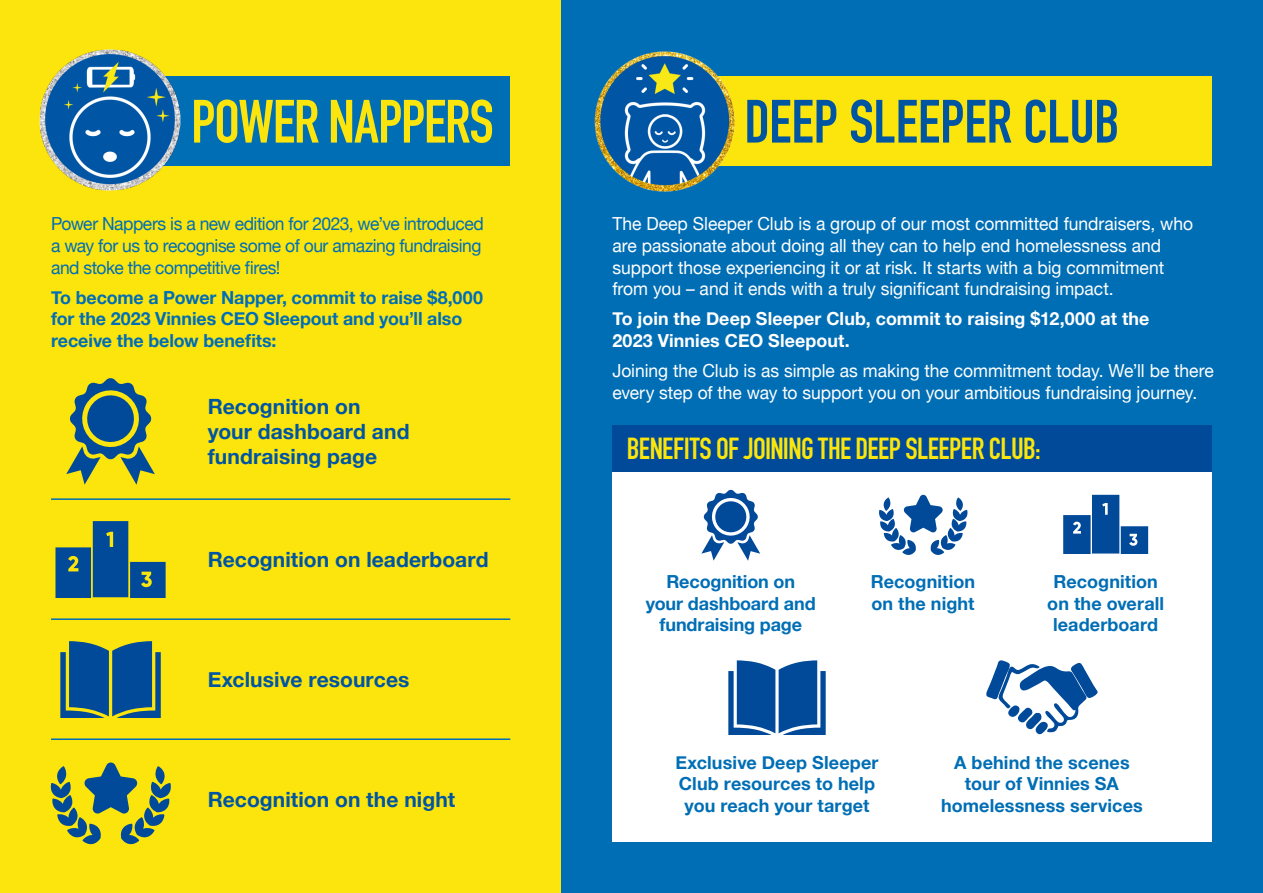
<style>
.page{position:relative;width:1263px;height:893px;background:#fff}
.page>*{position:absolute;margin:0;border:0;box-sizing:border-box;transform-origin:0 0}
.t1{font:700 60px "DIN Condensed";color:#0055a3}
.t2{font:700 60px "DIN Condensed";letter-spacing:-.02em;color:#fce50c}
.t3{font:700 30px "DIN Condensed";letter-spacing:-.02em;color:#fce50c}
.t4{font:700 21px/25.2px "Helvetica Neue";letter-spacing:.005em;color:#0055a3}
.t5{font:18px/21.6px "Helvetica Neue";color:#fff}
.t6{font:700 18px/21.6px "Helvetica Neue";color:#006eb5;text-align:center}
.t7{font:18px/21.6px "Helvetica Neue";letter-spacing:-.025em;color:#006eb5}
.t8{font:700 18px/21.6px "Helvetica Neue";letter-spacing:.005em;color:#fff}
</style>
<div class="page">
<div style="left:0;top:0;width:561px;height:893px;background:#fce50c"></div>
<div style="left:561px;top:0;width:702px;height:893px;background:#006eb5"></div>
<div style="left:612px;top:425px;width:600px;height:417px;background:#fff"></div>
<div style="left:682px;top:77px;width:530px;height:89px;background:#fce50c"></div>
<div style="left:111px;top:77px;width:399px;height:89px;background:#006eb5"></div>
<img style="left:594px;top:51px;width:159px;height:141px">
<img style="left:39px;top:49px;width:156px;height:142px">
<hr style="left:51px;top:498px;width:459px;height:2px;background:#006eb5">
<hr style="left:51px;top:618px;width:459px;height:2px;background:#006eb5">
<hr style="left:51px;top:738px;width:459px;height:2px;background:#006eb5">
<svg style="left:60px;top:641px;width:101px;height:76px"></svg>
<svg style="left:55px;top:521px;width:111px;height:76px"></svg>
<svg style="left:51px;top:762px;width:119px;height:82px"></svg>
<svg style="left:66px;top:378px;width:89px;height:107px"></svg>
<div style="left:612px;top:425px;width:600px;height:47px;background:#004a99"></div>
<svg style="left:728px;top:660px;width:98px;height:74px;background:#2e6bab"></svg>
<svg style="left:986px;top:660px;width:112px;height:75px"></svg>
<svg style="left:1063px;top:495px;width:85px;height:59px"></svg>
<svg style="left:879px;top:495px;width:88px;height:60px"></svg>
<svg style="left:701px;top:489px;width:59px;height:72px"></svg>
<h1 class="t2" style="left:191px;top:81px;width:304px">POWER NAPPERS</h1>
<h1 class="t1" style="left:744px;top:81px;width:377px">DEEP SLEEPER CLUB</h1>
<p class="t7" style="left:51px;top:214px;width:434px">Power Nappers is a new edition for 2023, we’ve introduced a way for us to recognise some of our amazing fundraising and stoke the competitive fires!</p>
<p class="t6" style="left:51px;top:287px;width:433px;text-align:left">To become a Power Napper, commit to raise $8,000 for the 2023 Vinnies CEO Sleepout and you’ll also receive the below benefits:</p>
<p class="t4" style="left:208px;top:394px;width:203px">Recognition on your dashboard and fundraising page</p>
<p class="t4" style="left:208px;top:547px;width:282px">Recognition on leaderboard</p>
<p class="t4" style="left:208px;top:667px;width:203px">Exclusive resources</p>
<p class="t4" style="left:208px;top:787px;width:249px">Recognition on the night</p>
<p class="t5" style="left:612px;top:214px;width:582px">The Deep Sleeper Club is a group of our most committed fundraisers, who are passionate about doing all they can to help end homelessness and support those experiencing it or at risk. It starts with a big commitment from you – and it ends with a truly significant fundraising impact.</p>
<p class="t8" style="left:612px;top:309px;width:539px">To join the Deep Sleeper Club, commit to raising $12,000 at the<br>2023 Vinnies CEO Sleepout.</p>
<p class="t5" style="left:612px;top:361px;width:603px">Joining the Club is as simple as making the commitment today. We’ll be there every step of the way to support you on your ambitious fundraising journey.</p>
<h2 class="t3" style="left:627px;top:429px;width:415px">BENEFITS OF JOINING THE DEEP SLEEPER CLUB:</h2>
<p class="t6" style="left:646px;top:571px;width:172px">Recognition on your dashboard and fundraising page</p>
<p class="t6" style="left:871px;top:571px;width:106px;text-align:left">Recognition on the night</p>
<p class="t6" style="left:1047px;top:571px;width:118px">Recognition on the overall leaderboard</p>
<p class="t6" style="left:675px;top:752px;width:204px">Exclusive Deep Sleeper<br>Club resources to help you reach your target</p>
<p class="t6" style="left:941px;top:752px;width:203px">A behind the scenes tour of Vinnies SA homelessness services</p>
</div>
